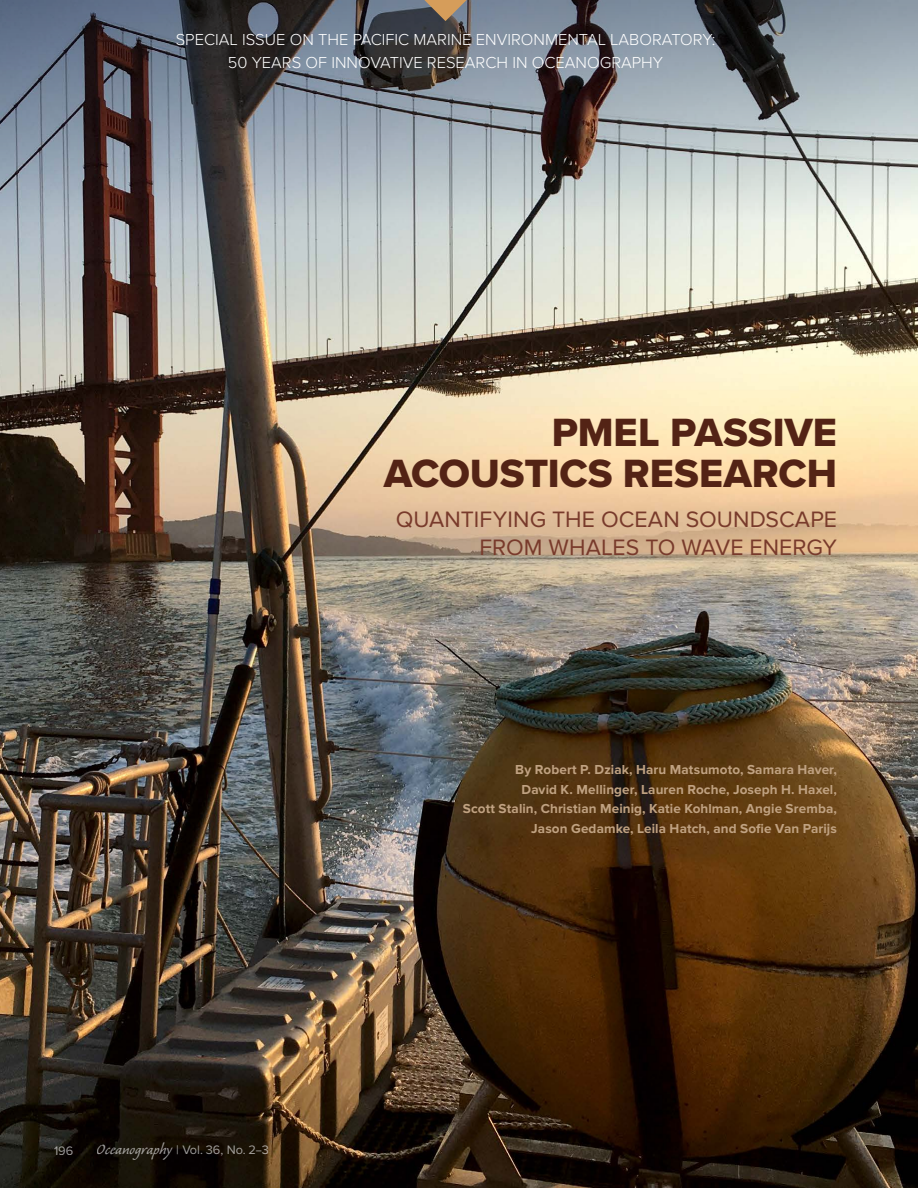
<style>
.page{position:relative;width:918px;height:1188px;background:#fff}
.page>*{position:absolute;margin:0;border:0;box-sizing:border-box;transform-origin:0 0}
.t1{font:40.8px/40.8px "Proxima Nova Extrabld";color:#532315;text-align:right}
.t2{font:23.1px/27.5px "Proxima Nova";color:#783a2b;text-align:right}
.t3{font:300 16.5px/22.5px "Proxima Nova";color:#fff;text-align:center}
.t4{font:700 13.5px/19.5px "Proxima Nova";letter-spacing:.005em;color:#c0a282;text-align:right}
.t5{font:12.75px "Proxima Nova";color:#fff}
.s1{font-family:"Caliban Std";font-size:18.75px}
</style>
<div class="page">
<img style="left:0;top:357px;width:918px;height:831px">
<svg style="left:0;top:0;width:918px;height:357px;background:#909393"></svg>
<svg style="left:424px;top:0;width:43px;height:21px"></svg>
<p class="t3" style="left:176px;top:28px;width:541px">SPECIAL ISSUE ON THE PACIFIC MARINE ENVIRONMENTAL LABORATORY:<br>50 YEARS OF INNOVATIVE RESEARCH IN OCEANOGRAPHY</p>
<h1 class="t1" style="left:384px;top:411px;width:455px">PMEL PASSIVE<br>ACOUSTICS RESEARCH</h1>
<h2 class="t2" style="left:396px;top:506px;width:443px">QUANTIFYING THE OCEAN SOUNDSCAPE<br>FROM WHALES TO WAVE ENERGY</h2>
<p class="t5" style="left:54px;top:1143px;width:217px">196 <span class="s1">Oceanography</span> | Vol. 36, No. 2–3</p>
<p class="t4" style="left:463px;top:760px;width:376px">By Robert P. Dziak, Haru Matsumoto, Samara Haver,<br>David K. Mellinger, Lauren Roche, Joseph H. Haxel,<br>Scott Stalin, Christian Meinig, Katie Kohlman, Angie Sremba, Jason Gedamke, Leila Hatch, and Sofie Van Parijs</p>
</div>
